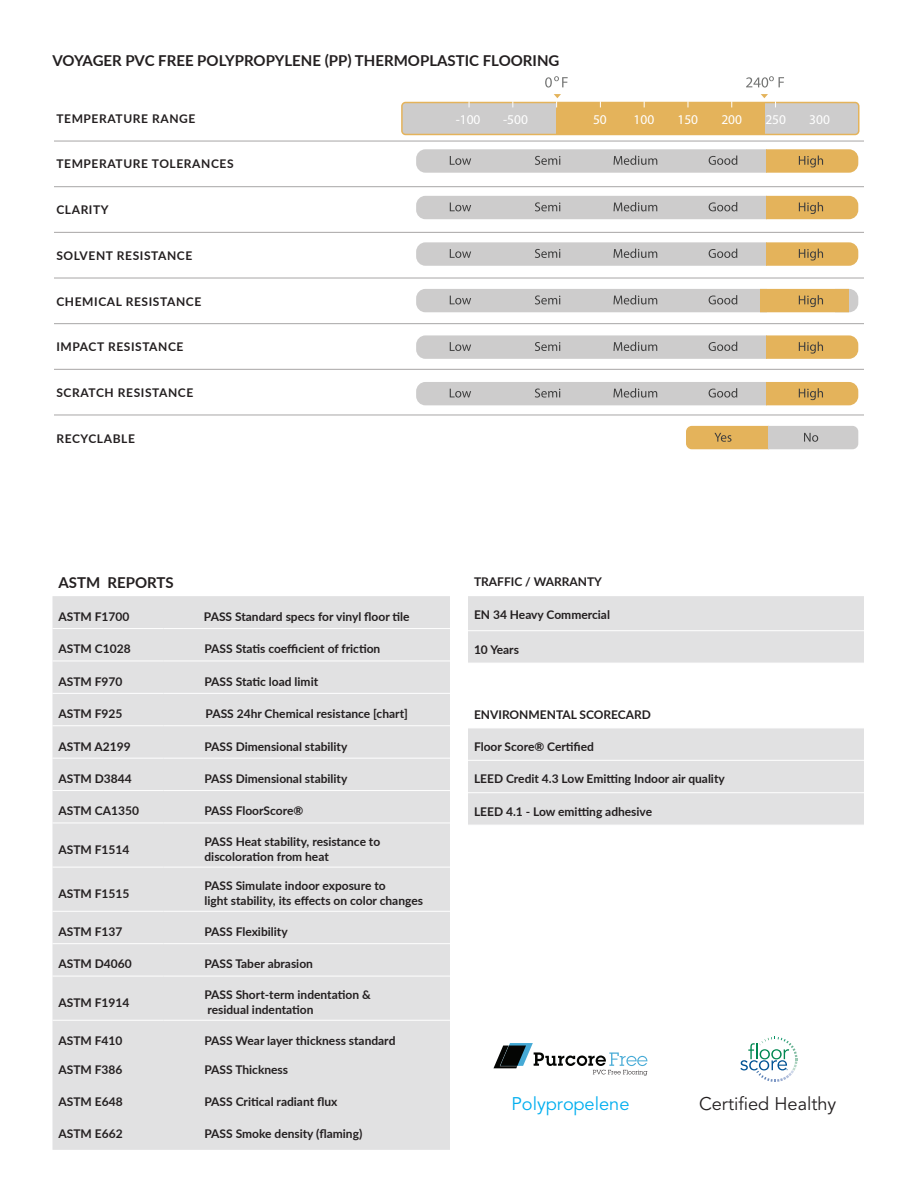
<style>
.page{position:relative;width:918px;height:1188px;background:#fff}
.page>*{position:absolute;margin:0;border:0;box-sizing:border-box;transform-origin:0 0}
.t1{font:18.15px "Avenir";color:#231f20}
.t2{font:18.15px "Avenir";color:#00aeef}
.t3{font:700 15px "Lato";color:#231f20}
.t4{font:13.5px "Myriad Pro";color:#fff}
.t5{font:700 12px "Lato";color:#231f20}
.t6{font:700 12px "Lato";letter-spacing:.05em;color:#231f20}
</style>
<div class="page">
<div style="left:686px;top:426px;width:83px;height:23px;background:#e4b35b"></div>
<div style="left:769px;top:426px;width:89px;height:23px;background:#cdcccc"></div>
<svg style="left:761px;top:94px;width:7px;height:4px"></svg>
<svg style="left:545px;top:76px;width:23px;height:12px"></svg>
<svg style="left:746px;top:76px;width:38px;height:12px"></svg>
<svg style="left:416px;top:149px;width:350px;height:256px;fill:#d4d3d3"></svg>
<svg style="left:767px;top:149px;width:91px;height:117px;fill:#e4b35b"></svg>
<svg style="left:767px;top:324px;width:91px;height:81px;fill:#e4b35b"></svg>
<svg style="left:849px;top:289px;width:9px;height:24px"></svg>
<svg style="left:761px;top:282px;width:88px;height:36px;fill:#e4b35b"></svg>
<svg style="left:450px;top:156px;width:21px;height:9px"></svg>
<svg style="left:535px;top:156px;width:25px;height:9px"></svg>
<svg style="left:614px;top:156px;width:43px;height:9px"></svg>
<svg style="left:709px;top:156px;width:28px;height:9px"></svg>
<svg style="left:799px;top:156px;width:24px;height:11px"></svg>
<svg style="left:450px;top:203px;width:21px;height:8px"></svg>
<svg style="left:535px;top:202px;width:25px;height:9px"></svg>
<svg style="left:614px;top:202px;width:43px;height:9px"></svg>
<svg style="left:709px;top:202px;width:28px;height:9px"></svg>
<svg style="left:799px;top:202px;width:24px;height:12px"></svg>
<svg style="left:450px;top:249px;width:21px;height:9px"></svg>
<svg style="left:535px;top:249px;width:25px;height:9px"></svg>
<svg style="left:614px;top:249px;width:43px;height:9px"></svg>
<svg style="left:709px;top:249px;width:28px;height:9px"></svg>
<svg style="left:799px;top:249px;width:24px;height:12px"></svg>
<svg style="left:450px;top:296px;width:21px;height:9px"></svg>
<svg style="left:535px;top:295px;width:25px;height:9px"></svg>
<svg style="left:613px;top:295px;width:44px;height:10px"></svg>
<svg style="left:709px;top:295px;width:28px;height:10px"></svg>
<svg style="left:799px;top:295px;width:24px;height:12px"></svg>
<svg style="left:450px;top:342px;width:21px;height:9px"></svg>
<svg style="left:535px;top:342px;width:25px;height:9px"></svg>
<svg style="left:613px;top:342px;width:44px;height:9px"></svg>
<svg style="left:709px;top:342px;width:28px;height:9px"></svg>
<svg style="left:799px;top:342px;width:24px;height:12px"></svg>
<svg style="left:450px;top:389px;width:21px;height:9px"></svg>
<svg style="left:535px;top:389px;width:25px;height:9px"></svg>
<svg style="left:613px;top:388px;width:44px;height:10px"></svg>
<svg style="left:709px;top:388px;width:28px;height:10px"></svg>
<svg style="left:799px;top:388px;width:24px;height:12px"></svg>
<svg style="left:714px;top:433px;width:18px;height:9px"></svg>
<svg style="left:804px;top:433px;width:14px;height:9px"></svg>
<div style="left:402px;top:103px;width:457px;height:31px;background:#cdcccc;border-radius:4px"></div>
<div style="left:556px;top:103px;width:208px;height:31px;background:#e4b35b"></div>
<div style="left:401px;top:102px;width:459px;height:33px;border:2px solid #e4b35b;border-radius:4px"></div>
<svg style="left:554px;top:94px;width:7px;height:13px"></svg>
<div style="left:52px;top:596px;width:398px;height:554px;background:#e1e1e2"></div>
<hr style="left:52px;top:628px;width:112px;height:1px;background:#fff">
<hr style="left:164px;top:628px;width:286px;height:1px;background:#fff">
<hr style="left:52px;top:661px;width:112px;height:1px;background:#fff">
<hr style="left:164px;top:661px;width:286px;height:1px;background:#fff">
<hr style="left:52px;top:693px;width:112px;height:1px;background:#fff">
<hr style="left:164px;top:693px;width:286px;height:1px;background:#fff">
<hr style="left:52px;top:725px;width:112px;height:1px;background:#fff">
<hr style="left:164px;top:725px;width:286px;height:1px;background:#fff">
<hr style="left:52px;top:758px;width:112px;height:1px;background:#fff">
<hr style="left:164px;top:758px;width:286px;height:1px;background:#fff">
<hr style="left:52px;top:790px;width:112px;height:1px;background:#fff">
<hr style="left:164px;top:790px;width:286px;height:1px;background:#fff">
<hr style="left:52px;top:823px;width:112px;height:1px;background:#fff">
<hr style="left:164px;top:823px;width:286px;height:1px;background:#fff">
<hr style="left:52px;top:867px;width:112px;height:1px;background:#fff">
<hr style="left:164px;top:867px;width:286px;height:1px;background:#fff">
<hr style="left:52px;top:911px;width:112px;height:1px;background:#fff">
<hr style="left:164px;top:911px;width:286px;height:1px;background:#fff">
<hr style="left:52px;top:943px;width:112px;height:1px;background:#fff">
<hr style="left:164px;top:943px;width:286px;height:1px;background:#fff">
<hr style="left:52px;top:976px;width:112px;height:1px;background:#fff">
<hr style="left:164px;top:976px;width:286px;height:1px;background:#fff">
<hr style="left:52px;top:1020px;width:112px;height:1px;background:#fff">
<hr style="left:164px;top:1020px;width:286px;height:1px;background:#fff">
<div style="left:468px;top:596px;width:396px;height:229px;background:#e1e1e2"></div>
<svg style="left:468px;top:664px;width:396px;height:64px"></svg>
<hr style="left:468px;top:630px;width:396px;height:1px;background:#fff">
<hr style="left:468px;top:663px;width:396px;height:1px;background:#fff">
<hr style="left:468px;top:695px;width:396px;height:1px;background:#fff">
<hr style="left:468px;top:728px;width:396px;height:1px;background:#fff">
<hr style="left:468px;top:760px;width:396px;height:1px;background:#fff">
<hr style="left:468px;top:792px;width:396px;height:1px;background:#fff">
<hr style="left:54px;top:141px;width:810px;height:1px;background:#a8a6a6">
<hr style="left:54px;top:186px;width:810px;height:1px;background:#a8a6a6">
<hr style="left:54px;top:232px;width:810px;height:1px;background:#a8a6a6">
<hr style="left:54px;top:278px;width:810px;height:1px;background:#a8a6a6">
<hr style="left:54px;top:323px;width:810px;height:1px;background:#a8a6a6">
<hr style="left:54px;top:369px;width:810px;height:1px;background:#a8a6a6">
<hr style="left:54px;top:415px;width:810px;height:1px;background:#a8a6a6">
<svg style="left:740px;top:1037px;width:58px;height:45px"></svg>
<svg style="left:494px;top:1043px;width:153px;height:33px"></svg>
<p class="t3" style="left:52px;top:50px;width:509px">VOYAGER PVC FREE POLYPROPYLENE (PP) THERMOPLASTIC FLOORING</p>
<p class="t6" style="left:56px;top:109px;width:141px">TEMPERATURE RANGE</p>
<p class="t6" style="left:56px;top:155px;width:179px">TEMPERATURE TOLERANCES</p>
<p class="t6" style="left:56px;top:201px;width:54px">CLARITY</p>
<p class="t6" style="left:56px;top:247px;width:137px">SOLVENT RESISTANCE</p>
<p class="t6" style="left:56px;top:292px;width:146px">CHEMICAL RESISTANCE</p>
<p class="t6" style="left:56px;top:338px;width:129px">IMPACT RESISTANCE</p>
<p class="t6" style="left:56px;top:384px;width:138px">SCRATCH RESISTANCE</p>
<p class="t6" style="left:56px;top:430px;width:80px">RECYCLABLE</p>
<p class="t4" style="left:456px;top:111px;width:26px">-100</p>
<p class="t4" style="left:503px;top:111px;width:26px">-500</p>
<p class="t4" style="left:593px;top:111px;width:15px">50</p>
<p class="t4" style="left:634px;top:111px;width:22px">100</p>
<p class="t4" style="left:677px;top:111px;width:22px">150</p>
<p class="t4" style="left:721px;top:111px;width:22px">200</p>
<p class="t4" style="left:765px;top:111px;width:22px">250</p>
<p class="t4" style="left:809px;top:111px;width:22px">300</p>
<p class="t3" style="left:58px;top:572px;width:117px">ASTM REPORTS</p>
<p class="t5" style="left:58px;top:608px;width:72px">ASTM F1700</p>
<p class="t5" style="left:204px;top:608px;width:207px">PASS Standard specs for vinyl floor tile</p>
<p class="t5" style="left:58px;top:640px;width:74px">ASTM C1028</p>
<p class="t5" style="left:204px;top:640px;width:177px">PASS Statis coefficient of friction</p>
<p class="t5" style="left:58px;top:673px;width:66px">ASTM F970</p>
<p class="t5" style="left:204px;top:673px;width:115px">PASS Static load limit</p>
<p class="t5" style="left:58px;top:705px;width:66px">ASTM F925</p>
<p class="t5" style="left:206px;top:705px;width:204px">PASS 24hr Chemical resistance [chart]</p>
<p class="t5" style="left:58px;top:737px;width:74px">ASTM A2199</p>
<p class="t5" style="left:204px;top:737px;width:144px">PASS Dimensional stability</p>
<p class="t5" style="left:58px;top:770px;width:75px">ASTM D3844</p>
<p class="t5" style="left:204px;top:770px;width:144px">PASS Dimensional stability</p>
<p class="t5" style="left:58px;top:802px;width:82px">ASTM CA1350</p>
<p class="t5" style="left:204px;top:802px;width:100px">PASS FloorScore®</p>
<p class="t5" style="left:58px;top:840px;width:72px">ASTM F1514</p>
<p class="t5" style="left:204px;top:833px;width:177px">PASS Heat stability, resistance to</p>
<p class="t5" style="left:204px;top:848px;width:126px">discoloration from heat</p>
<p class="t5" style="left:58px;top:885px;width:72px">ASTM F1515</p>
<p class="t5" style="left:204px;top:877px;width:183px">PASS Simulate indoor exposure to</p>
<p class="t5" style="left:204px;top:892px;width:220px">light stability, its effects on color changes</p>
<p class="t5" style="left:58px;top:923px;width:66px">ASTM F137</p>
<p class="t5" style="left:204px;top:923px;width:85px">PASS Flexibility</p>
<p class="t5" style="left:58px;top:955px;width:75px">ASTM D4060</p>
<p class="t5" style="left:204px;top:955px;width:110px">PASS Taber abrasion</p>
<p class="t5" style="left:58px;top:994px;width:72px">ASTM F1914</p>
<p class="t5" style="left:204px;top:986px;width:168px">PASS Short-term indentation &amp;</p>
<p class="t5" style="left:207px;top:1001px;width:108px">residual indentation</p>
<p class="t5" style="left:58px;top:1032px;width:66px">ASTM F410</p>
<p class="t5" style="left:204px;top:1032px;width:192px">PASS Wear layer thickness standard</p>
<p class="t5" style="left:58px;top:1060px;width:66px">ASTM F386</p>
<p class="t5" style="left:204px;top:1060px;width:85px">PASS Thickness</p>
<p class="t5" style="left:58px;top:1093px;width:66px">ASTM E648</p>
<p class="t5" style="left:204px;top:1093px;width:135px">PASS Critical radiant flux</p>
<p class="t5" style="left:58px;top:1125px;width:66px">ASTM E662</p>
<p class="t5" style="left:204px;top:1125px;width:159px">PASS Smoke density (flaming)</p>
<p class="t5" style="left:474px;top:573px;width:130px">TRAFFIC / WARRANTY</p>
<p class="t5" style="left:474px;top:606px;width:138px">EN 34 Heavy Commercial</p>
<p class="t5" style="left:474px;top:641px;width:46px">10 Years</p>
<p class="t5" style="left:474px;top:705px;width:179px">ENVIRONMENTAL SCORECARD</p>
<p class="t5" style="left:474px;top:738px;width:122px">Floor Score® Certified</p>
<p class="t5" style="left:474px;top:770px;width:252px">LEED Credit 4.3 Low Emitting Indoor air quality</p>
<p class="t5" style="left:474px;top:803px;width:180px">LEED 4.1 - Low emitting adhesive</p>
<h1 class="t2" style="left:511px;top:1093px;width:119px">Polypropelene</h1>
<h1 class="t1" style="left:699px;top:1093px;width:139px">Certified Healthy</h1>
</div>
